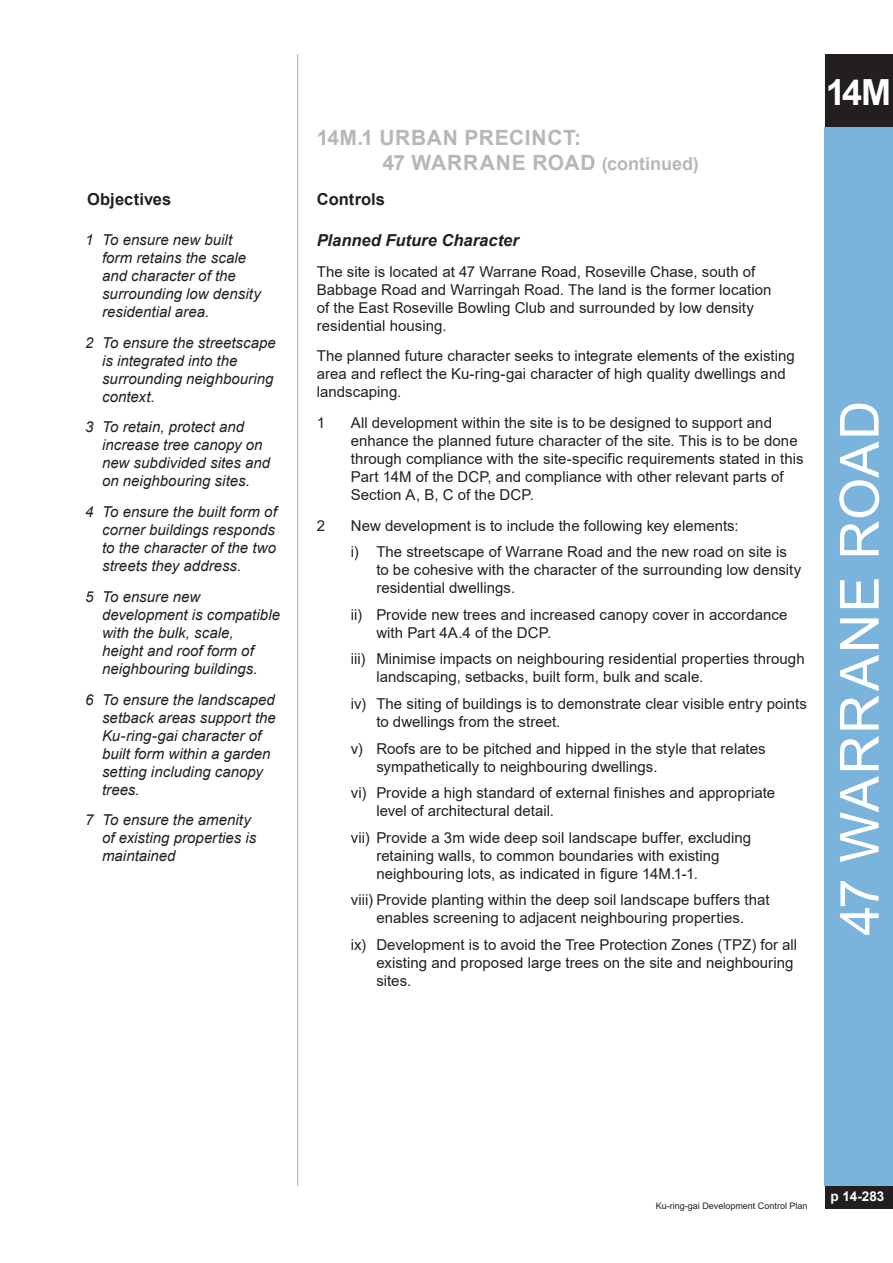
<style>
.page{position:relative;width:893px;height:1263px;background:#fff}
.page>*{position:absolute;margin:0;border:0;box-sizing:border-box;transform-origin:0 0}
.t1{font:54px "Arial";letter-spacing:.03em;color:#fff}
.t2{font:700 36px "Arial";color:#fff}
.t3{font:700 21px/25.2px "Arial";letter-spacing:.03em;color:#b6b7bb}
.t4{font:italic 700 16.5px "Arial";color:#231f20}
.t5{font:700 16.5px "Arial";letter-spacing:.005em;color:#231f20}
._1ai_body_left{font:15px/18px "Arial";letter-spacing:.005em;color:#231f20}
.t6{font:italic 15px/18px "Arial";color:#231f20}
.t7{font:700 13.5px "Arial";color:#fff}
.t8{font:9px "Arial";color:#231f20}
.s1{font-size:18px}
</style>
<div class="page">
<div style="left:825px;top:54px;width:68px;height:74px;background:#231f20"></div>
<div style="left:825px;top:1186px;width:68px;height:23px;background:#231f20"></div>
<hr style="left:297px;top:54px;width:1px;height:1132px;background:#b6b491">
<div style="left:825px;top:128px;width:68px;height:1058px;background:#7ab4dd"></div>
<p class="t3" style="left:382px;top:125px;width:318px;text-indent:-66px">14M.1 URBAN PRECINCT:<br>47 WARRANE ROAD <span class="s1">(continued)</span></p>
<p class="t5" style="left:87px;top:188px;width:86px">Objectives</p>
<p class="t5" style="left:317px;top:188px;width:70px">Controls</p>
<p class="t6" style="left:102px;top:231px;width:160px;text-indent:-17px">1 To ensure new built form retains the scale and character of the surrounding low density residential area.</p>
<p class="t6" style="left:102px;top:333px;width:175px;text-indent:-17px">2 To ensure the streetscape is integrated into the surrounding neighbouring context.</p>
<p class="t6" style="left:102px;top:418px;width:170px;text-indent:-17px">3 To retain, protect and increase tree canopy on new subdivided sites and on neighbouring sites.</p>
<p class="t6" style="left:102px;top:503px;width:176px;text-indent:-17px">4 To ensure the built form of corner buildings responds to the character of the two streets they address.</p>
<p class="t6" style="left:102px;top:588px;width:179px;text-indent:-17px">5 To ensure new development is compatible with the bulk, scale,<br>height and roof form of neighbouring buildings.</p>
<p class="t6" style="left:102px;top:691px;width:175px;text-indent:-17px">6 To ensure the landscaped setback areas support the<br>Ku-ring-gai character of built form within a garden setting including canopy trees.</p>
<p class="t6" style="left:102px;top:811px;width:156px;text-indent:-17px">7 To ensure the amenity of existing properties is maintained</p>
<p class="t4" style="left:317px;top:229px;width:204px">Planned Future Character</p>
<p class="_1ai_body_left" style="left:317px;top:262px;width:456px">The site is located at 47 Warrane Road, Roseville Chase, south of Babbage Road and Warringah Road. The land is the former location of the East Roseville Bowling Club and surrounded by low density residential housing.</p>
<p class="_1ai_body_left" style="left:317px;top:347px;width:480px">The planned future character seeks to integrate elements of the existing area and reflect the Ku-ring-gai character of high quality dwellings and landscaping.</p>
<p class="_1ai_body_left" style="left:317px;top:414px;width:10px">1</p>
<p class="_1ai_body_left" style="left:351px;top:414px;width:454px">All development within the site is to be designed to support and enhance the planned future character of the site. This is to be done through compliance with the site-specific requirements stated in this Part 14M of the DCP, and compliance with other relevant parts of Section A, B, C of the DCP.</p>
<p class="_1ai_body_left" style="left:317px;top:517px;width:10px">2</p>
<p class="_1ai_body_left" style="left:351px;top:517px;width:389px">New development is to include the following key elements:</p>
<p class="_1ai_body_left" style="left:376px;top:543px;width:426px;text-indent:-26px">i) The streetscape of Warrane Road and the new road on site is to be cohesive with the character of the surrounding low density residential dwellings.</p>
<p class="_1ai_body_left" style="left:376px;top:606px;width:413px;text-indent:-26px">ii) Provide new trees and increased canopy cover in accordance with Part 4A.4 of the DCP.</p>
<p class="_1ai_body_left" style="left:376px;top:650px;width:430px;text-indent:-26px">iii) Minimise impacts on neighbouring residential properties through landscaping, setbacks, built form, bulk and scale.</p>
<p class="_1ai_body_left" style="left:376px;top:695px;width:432px;text-indent:-26px">iv) The siting of buildings is to demonstrate clear visible entry points to dwellings from the street.</p>
<p class="_1ai_body_left" style="left:376px;top:739px;width:391px;text-indent:-26px">v) Roofs are to be pitched and hipped in the style that relates sympathetically to neighbouring dwellings.</p>
<p class="_1ai_body_left" style="left:376px;top:784px;width:400px;text-indent:-26px">vi) Provide a high standard of external finishes and appropriate level of architectural detail.</p>
<p class="_1ai_body_left" style="left:376px;top:828px;width:376px;text-indent:-26px">vii) Provide a 3m wide deep soil landscape buffer, excluding retaining walls, to common boundaries with existing neighbouring lots, as indicated in figure 14M.1-1.</p>
<p class="_1ai_body_left" style="left:351px;top:891px;width:420px;text-align:center">viii) Provide planting within the deep soil landscape buffers that enables screening to adjacent neighbouring properties.</p>
<p class="_1ai_body_left" style="left:376px;top:935px;width:422px;text-indent:-26px">ix) Development is to avoid the Tree Protection Zones (TPZ) for all existing and proposed large trees on the site and neighbouring sites.</p>
<h2 class="t2" style="left:826px;top:67px;width:67px">14M</h2>
<h1 class="t1" style="left:822px;top:935px;width:536px;rotate:-90deg">47 WARRANE ROAD</h1>
<p class="t8" style="left:656px;top:1199px;width:153px">Ku-ring-gai Development Control Plan</p>
<p class="t7" style="left:830px;top:1186px;width:56px">p 14-283</p>
</div>
